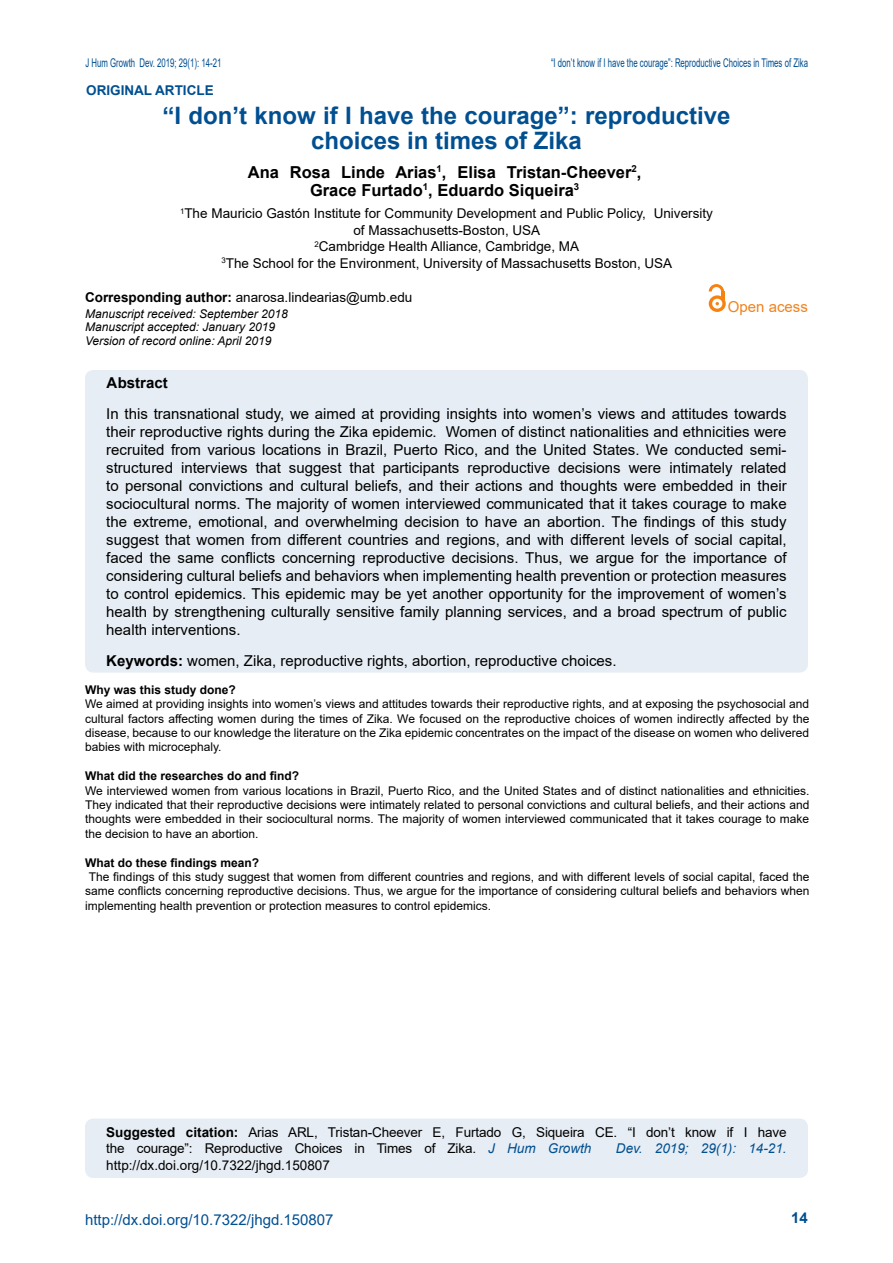
<style>
.page{position:relative;width:893px;height:1263px;background:#fff}
.page>*{position:absolute;margin:0;border:0;box-sizing:border-box;transform-origin:0 0}
.t1{font:700 24px/25.5px "Arial";color:#004f91;text-align:center}
.t2{font:700 16.5px/18px "Arial";color:#000;text-align:center}
.t3{font:15px/18px "Arial";color:#000;text-align:justify}
.t4{font:15px "Arial";color:#004f91}
.t5{font:15px "Arial";color:#f0831e}
.t6{font:700 15px "Arial";color:#000}
.t7{font:700 15px "Arial";color:#004f91}
.t8{font:13.5px/16.5px "Arial";color:#000;text-align:center}
.t9{font:italic 13.5px "Arial";color:#004f91}
.t10{font:700 13.5px "Arial";color:#004f91}
.t11{font:12px/14.4px "Arial";color:#000;text-align:justify}
.t12{font:italic 12px/13.5px "Arial";color:#000}
.t13{font:12px "Arial";color:#004f91;scale:.65 1}
.t14{font:700 12px "Arial";color:#000}
.s1{font-weight:700}
.s2{font-style:italic;color:#004f91}
</style>
<div class="page">
<div style="left:85px;top:1118px;width:723px;height:60px;background:#e6edf4;border-radius:9px"></div>
<div style="left:85px;top:370px;width:723px;height:303px;background:#e6edf4;border-radius:9px"></div>
<div style="left:709px;top:295px;width:17px;height:17px;background:#f68212;border-radius:50%"></div>
<svg style="left:712px;top:299px;width:10px;height:10px"></svg>
<svg style="left:709px;top:284px;width:15px;height:21px"></svg>
<p class="t13" style="left:85px;top:54px;width:211px">J Hum Growth Dev. 2019; 29(1): 14-21</p>
<p class="t13" style="left:551px;top:54px;width:397px">“I don’t know if I have the courage”: Reproductive Choices in Times of Zika</p>
<p class="t10" style="left:86px;top:81px;width:129px">ORIGINAL ARTICLE</p>
<h1 class="t1" style="left:162px;top:103px;width:570px">“I don’t know if I have the courage”: reproductive choices in times of Zika</h1>
<p class="t2" style="left:248px;top:163px;width:395px">Ana Rosa Linde Arias<sup>1</sup>, Elisa Tristan-Cheever<sup>2</sup>,<br>Grace Furtado<sup>1</sup>, Eduardo Siqueira<sup>3</sup></p>
<p class="t8" style="left:180px;top:205px;width:534px"><sup>1</sup>The Mauricio Gastón Institute for Community Development and Public Policy, University of Massachusetts-Boston, USA<br><sup>2</sup>Cambridge Health Alliance, Cambridge, MA<br><sup>3</sup>The School for the Environment, University of Massachusetts Boston, USA</p>
<p class="t8" style="left:85px;top:289px;width:329px"><span class="s1">Corresponding author:</span> anarosa.lindearias@umb.edu</p>
<p class="t12" style="left:85px;top:307px;width:204px">Manuscript received: September 2018<br>Manuscript accepted: January 2019<br>Version of record online: April 2019</p>
<p class="t5" style="left:728px;top:296px;width:82px">Open acess</p>
<p class="t6" style="left:107px;top:372px;width:63px">Abstract</p>
<p class="t3" style="left:106px;top:404px;width:682px">In this transnational study, we aimed at providing insights into women’s views and attitudes towards their reproductive rights during the Zika epidemic. Women of distinct nationalities and ethnicities were recruited from various locations in Brazil, Puerto Rico, and the United States. We conducted semi&shy;structured interviews that suggest that participants reproductive decisions were intimately related to personal convictions and cultural beliefs, and their actions and thoughts were embedded in their sociocultural norms. The majority of women interviewed communicated that it takes courage to make the extreme, emotional, and overwhelming decision to have an abortion. The findings of this study suggest that women from different countries and regions, and with different levels of social capital, faced the same conflicts concerning reproductive decisions. Thus, we argue for the importance of considering cultural beliefs and behaviors when implementing health prevention or protection measures to control epidemics. This epidemic may be yet another opportunity for the improvement of women’s health by strengthening culturally sensitive family planning services, and a broad spectrum of public health interventions.</p>
<p class="t3" style="left:106px;top:651px;width:512px"><span class="s1">Keywords:</span> women, Zika, reproductive rights, abortion, reproductive choices.</p>
<p class="t14" style="left:85px;top:681px;width:152px">Why was this study done?</p>
<p class="t11" style="left:85px;top:697px;width:726px">We aimed at providing insights into women’s views and attitudes towards their reproductive rights, and at exposing the psychosocial and cultural factors affecting women during the times of Zika. We focused on the reproductive choices of women indirectly affected by the disease, because to our knowledge the literature on the Zika epidemic concentrates on the impact of the disease on women who delivered babies with microcephaly.</p>
<p class="t14" style="left:85px;top:767px;width:216px">What did the researches do and find?</p>
<p class="t11" style="left:85px;top:783px;width:726px">We interviewed women from various locations in Brazil, Puerto Rico, and the United States and of distinct nationalities and ethnicities.<br>They indicated that their reproductive decisions were intimately related to personal convictions and cultural beliefs, and their actions and thoughts were embedded in their sociocultural norms. The majority of women interviewed communicated that it takes courage to make the decision to have an abortion.</p>
<p class="t14" style="left:85px;top:854px;width:176px">What do these findings mean?</p>
<p class="t11" style="left:85px;top:869px;width:726px;text-indent:4px">The findings of this study suggest that women from different countries and regions, and with different levels of social capital, faced the same conflicts concerning reproductive decisions. Thus, we argue for the importance of considering cultural beliefs and behaviors when implementing health prevention or protection measures to control epidemics.</p>
<p class="t8" style="left:106px;top:1123px;width:682px;text-align:left"><span class="s1">Suggested citation:</span> Arias ARL, Tristan-Cheever E, Furtado G, Siqueira CE. “I don’t know if I have the courage”: Reproductive Choices in Times of Zika. <span class="s2">J Hum Growth</span></p>
<p class="t9" style="left:616px;top:1140px;width:172px">Dev. 2019; 29(1): 14-21.</p>
<p class="t8" style="left:106px;top:1156px;width:225px">http://dx.doi.org/10.7322/jhgd.150807</p>
<p class="t4" style="left:85px;top:1209px;width:250px">http://dx.doi.org/10.7322/jhgd.150807</p>
<p class="t7" style="left:791px;top:1207px;width:18px">14</p>
</div>
